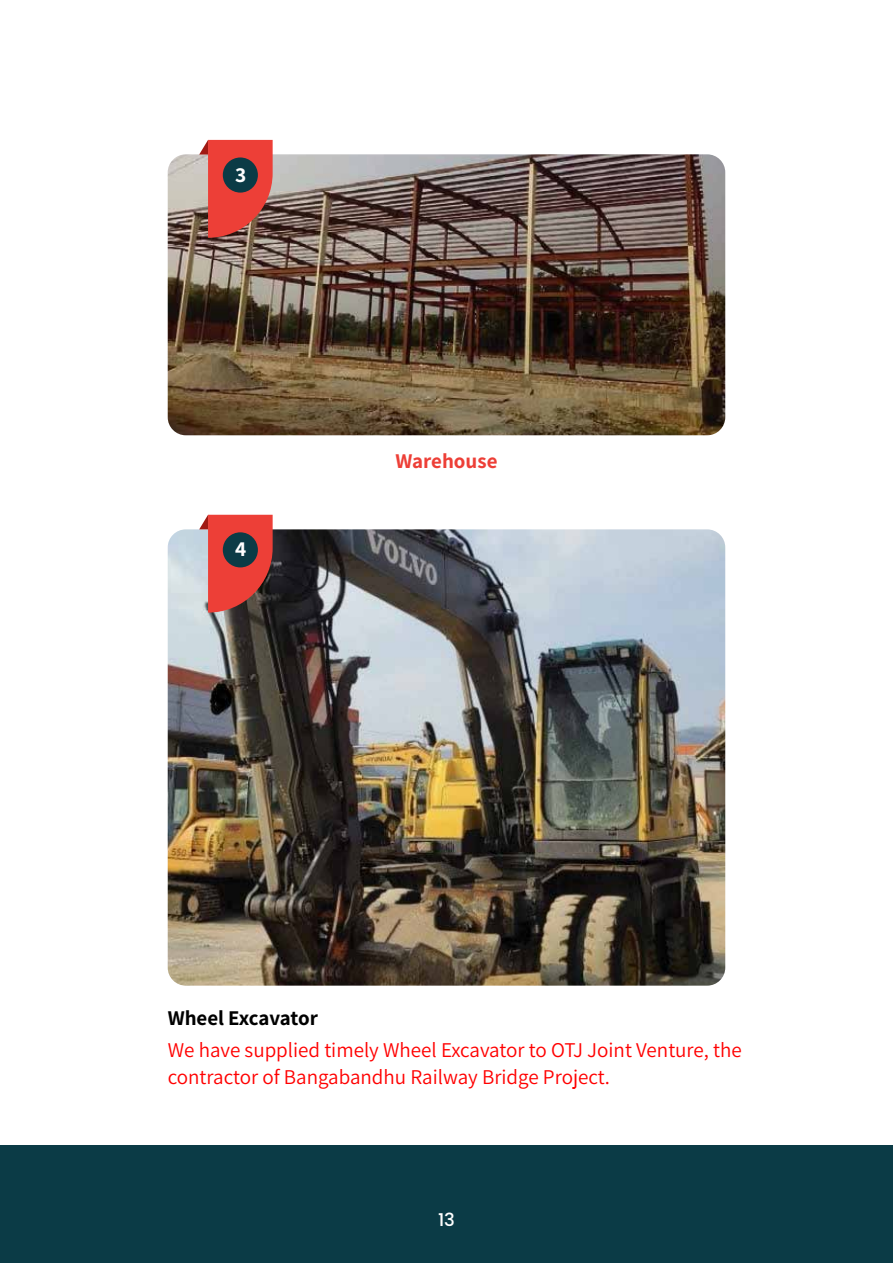
<style>
.page{position:relative;width:893px;height:1263px;background:#fff}
.page>*{position:absolute;margin:0;border:0;box-sizing:border-box;transform-origin:0 0}
.t1{font:700 21.45px "Assistant";color:#fff}
.t2{font:21px/27px "Assistant";color:#ff0001}
.t3{font:700 21px "Assistant";letter-spacing:-.005em;color:#000}
.t4{font:700 21px "Assistant";color:#ed3f37}
.t5{font:500 18px "Poppins";color:#fff}
</style>
<div class="page">
<div style="left:0;top:1145px;width:893px;height:118px;background:#0b3b46"></div>
<img style="left:168px;top:154px;width:557px;height:281px">
<img style="left:168px;top:529px;width:557px;height:457px">
<svg style="left:199px;top:140px;width:74px;height:98px;background:#b74d48"></svg>
<svg style="left:199px;top:515px;width:74px;height:98px;background:#b24e4b"></svg>
<hr style="left:892px;top:0;width:1px;height:230px;background:#0b3b46">
<p class="t1" style="left:235px;top:160px;width:13px">3</p>
<p class="t1" style="left:235px;top:534px;width:13px">4</p>
<p class="t4" style="left:396px;top:446px;width:103px">Warehouse</p>
<p class="t3" style="left:168px;top:1003px;width:152px">Wheel Excavator</p>
<p class="t2" style="left:168px;top:1035px;width:576px">We have supplied timely Wheel Excavator to OTJ Joint Venture, the contractor of Bangabandhu Railway Bridge Project.</p>
<p class="t5" style="left:438px;top:1207px;width:18px">13</p>
</div>
